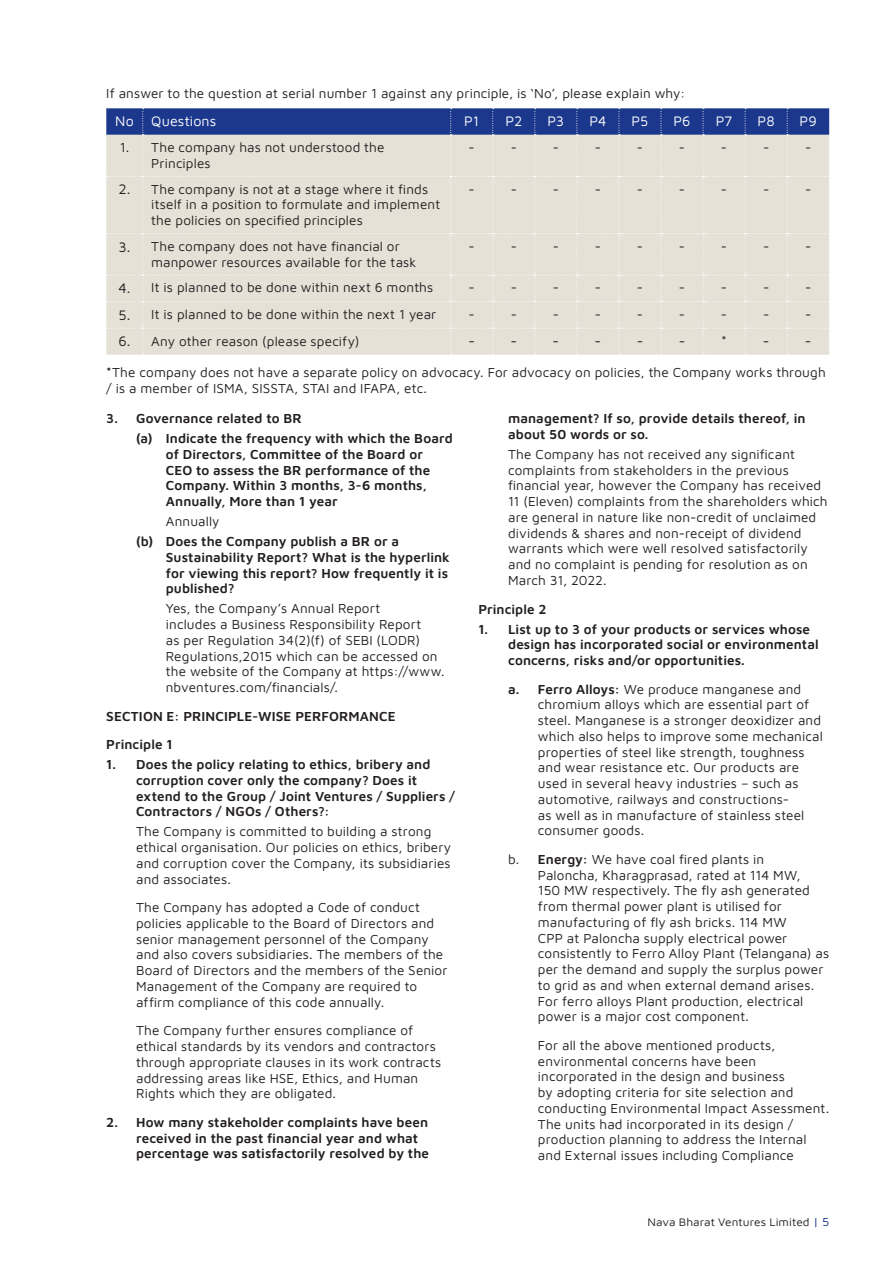
<style>
.page{position:relative;width:893px;height:1263px;background:#fff}
.page>*{position:absolute;margin:0;border:0;box-sizing:border-box;transform-origin:0 0}
.t1{font:14.25px "Maven Pro";letter-spacing:.005em;color:#fff}
.t2{font:14.25px "Maven Pro";color:#231f20}
.t3{font:13.5px/15.8px "Maven Pro";letter-spacing:.01em;color:#231f20}
.t4{font:600 13.5px/15.8px "Maven Pro";letter-spacing:.005em;color:#231f20}
.t5{font:11.25px "Maven Pro";letter-spacing:.005em;color:#231f20;scale:1.05 1}
.s1{font-size:14.25px}
.s2{font-weight:600}
.s3{font-size:12px;color:#1b388c}
</style>
<div class="page">
<svg style="left:106px;top:108px;width:724px;height:247px;background:#d0cfcf"></svg>
<p class="t3" style="left:106px;top:85px;width:580px">If answer to the question at serial number 1 against any principle, is ‘No’, please explain why:</p>
<p class="t1" style="left:115px;top:112px;width:103px">No Questions</p>
<p class="t1" style="left:464px;top:112px;width:17px">P1</p>
<p class="t1" style="left:505px;top:112px;width:18px">P2</p>
<p class="t1" style="left:547px;top:112px;width:18px">P3</p>
<p class="t1" style="left:589px;top:112px;width:19px">P4</p>
<p class="t1" style="left:632px;top:112px;width:18px">P5</p>
<p class="t1" style="left:673px;top:112px;width:19px">P6</p>
<p class="t1" style="left:716px;top:112px;width:18px">P7</p>
<p class="t1" style="left:758px;top:112px;width:19px">P8</p>
<p class="t1" style="left:799px;top:112px;width:19px">P9</p>
<p class="t3" style="left:151px;top:139px;width:235px;text-indent:-31px">1. The company has not understood the<br>Principles</p>
<p class="t3" style="left:469px;top:139px;width:8px">-</p>
<p class="t3" style="left:511px;top:139px;width:8px">-</p>
<p class="t3" style="left:553px;top:139px;width:8px">-</p>
<p class="t3" style="left:595px;top:139px;width:8px">-</p>
<p class="t3" style="left:637px;top:139px;width:8px">-</p>
<p class="t3" style="left:679px;top:139px;width:8px">-</p>
<p class="t3" style="left:721px;top:139px;width:8px">-</p>
<p class="t3" style="left:763px;top:139px;width:8px">-</p>
<p class="t3" style="left:805px;top:139px;width:8px">-</p>
<p class="t3" style="left:151px;top:180px;width:290px;text-indent:-33px"><span class="s1">2.</span> The company is not at a stage where it finds itself in a position to formulate and implement the policies on specified principles</p>
<p class="t3" style="left:469px;top:180px;width:8px">-</p>
<p class="t3" style="left:511px;top:180px;width:8px">-</p>
<p class="t3" style="left:553px;top:180px;width:8px">-</p>
<p class="t3" style="left:595px;top:180px;width:8px">-</p>
<p class="t3" style="left:637px;top:180px;width:8px">-</p>
<p class="t3" style="left:679px;top:180px;width:8px">-</p>
<p class="t3" style="left:721px;top:180px;width:8px">-</p>
<p class="t3" style="left:763px;top:180px;width:8px">-</p>
<p class="t3" style="left:805px;top:180px;width:8px">-</p>
<p class="t3" style="left:151px;top:238px;width:267px;text-indent:-33px"><span class="s1">3.</span> The company does not have financial or manpower resources available for the task</p>
<p class="t3" style="left:469px;top:238px;width:8px">-</p>
<p class="t3" style="left:511px;top:238px;width:8px">-</p>
<p class="t3" style="left:553px;top:238px;width:8px">-</p>
<p class="t3" style="left:595px;top:238px;width:8px">-</p>
<p class="t3" style="left:637px;top:238px;width:8px">-</p>
<p class="t3" style="left:679px;top:238px;width:8px">-</p>
<p class="t3" style="left:721px;top:238px;width:8px">-</p>
<p class="t3" style="left:763px;top:238px;width:8px">-</p>
<p class="t3" style="left:805px;top:238px;width:8px">-</p>
<p class="t3" style="left:119px;top:279px;width:316px"><span class="s1">4.</span> It is planned to be done within next 6 months</p>
<p class="t3" style="left:469px;top:279px;width:8px">-</p>
<p class="t3" style="left:511px;top:279px;width:8px">-</p>
<p class="t3" style="left:553px;top:279px;width:8px">-</p>
<p class="t3" style="left:595px;top:279px;width:8px">-</p>
<p class="t3" style="left:637px;top:279px;width:8px">-</p>
<p class="t3" style="left:679px;top:279px;width:8px">-</p>
<p class="t3" style="left:721px;top:279px;width:8px">-</p>
<p class="t3" style="left:763px;top:279px;width:8px">-</p>
<p class="t3" style="left:805px;top:279px;width:8px">-</p>
<p class="t3" style="left:119px;top:306px;width:319px"><span class="s1">5.</span> It is planned to be done within the next 1 year</p>
<p class="t3" style="left:469px;top:306px;width:8px">-</p>
<p class="t3" style="left:511px;top:306px;width:8px">-</p>
<p class="t3" style="left:553px;top:306px;width:8px">-</p>
<p class="t3" style="left:595px;top:306px;width:8px">-</p>
<p class="t3" style="left:637px;top:306px;width:8px">-</p>
<p class="t3" style="left:679px;top:306px;width:8px">-</p>
<p class="t3" style="left:721px;top:306px;width:8px">-</p>
<p class="t3" style="left:763px;top:306px;width:8px">-</p>
<p class="t3" style="left:805px;top:306px;width:8px">-</p>
<p class="t3" style="left:119px;top:332px;width:242px"><span class="s1">6.</span> Any other reason (please specify)</p>
<p class="t2" style="left:468px;top:332px;width:8px">-</p>
<p class="t2" style="left:510px;top:332px;width:8px">-</p>
<p class="t2" style="left:553px;top:332px;width:8px">-</p>
<p class="t2" style="left:595px;top:332px;width:8px">-</p>
<p class="t2" style="left:637px;top:332px;width:8px">-</p>
<p class="t2" style="left:679px;top:332px;width:8px">-</p>
<p class="t2" style="left:721px;top:332px;width:7px">*</p>
<p class="t2" style="left:763px;top:332px;width:8px">-</p>
<p class="t2" style="left:805px;top:332px;width:8px">-</p>
<p class="t3" style="left:106px;top:364px;width:721px"><span class="s2">*</span>The company does not have a separate policy on advocacy. For advocacy on policies, the Company works through / is a member of ISMA, SISSTA, STAI and IFAPA, etc.</p>
<p class="t4" style="left:136px;top:407px;width:318px;line-height:20px;text-indent:-30px">3. Governance related to BR<br>(a) Indicate the frequency with which the Board</p>
<p class="t4" style="left:166px;top:445px;width:266px">of Directors, Committee of the Board or CEO to assess the BR performance of the Company. Within 3 months, 3-6 months, Annually, More than 1 year</p>
<p class="t3" style="left:166px;top:513px;width:55px">Annually</p>
<p class="t4" style="left:166px;top:533px;width:286px;text-indent:-30px">(b) Does the Company publish a BR or a Sustainability Report? What is the hyperlink for viewing this report? How frequently it is published?</p>
<p class="t3" style="left:166px;top:600px;width:280px">Yes, the Company’s Annual Report<br>includes a Business Responsibility Report<br>as per Regulation 34(2)(f) of SEBI (LODR)<br>Regulations,2015 which can be accessed on the website of the Company at https://www. nbventures.com/financials/.</p>
<p class="t4" style="left:106px;top:701px;width:291px;line-height:28.5px">SECTION E: PRINCIPLE-WISE PERFORMANCE<br>Principle 1</p>
<p class="t4" style="left:136px;top:756px;width:321px;text-indent:-30px">1. Does the policy relating to ethics, bribery and corruption cover only the company? Does it extend to the Group / Joint Ventures / Suppliers / Contractors / NGOs / Others?:</p>
<p class="t3" style="left:136px;top:823px;width:317px">The Company is committed to building a strong ethical organisation. Our policies on ethics, bribery and corruption cover the Company, its subsidiaries and associates.</p>
<p class="t3" style="left:136px;top:899px;width:313px">The Company has adopted a Code of conduct policies applicable to the Board of Directors and senior management personnel of the Company and also covers subsidiaries. The members of the Board of Directors and the members of the Senior Management of the Company are required to affirm compliance of this code annually.</p>
<p class="t3" style="left:136px;top:1022px;width:307px">The Company further ensures compliance of ethical standards by its vendors and contractors through appropriate clauses in its work contracts addressing areas like HSE, Ethics, and Human Rights which they are obligated.</p>
<p class="t4" style="left:136px;top:1113px;width:295px;text-indent:-30px">2. How many stakeholder complaints have been received in the past financial year and what percentage was satisfactorily resolved by the</p>
<p class="t4" style="left:508px;top:410px;width:299px">management? If so, provide details thereof, in about 50 words or so.</p>
<p class="t3" style="left:508px;top:446px;width:321px">The Company has not received any significant complaints from stakeholders in the previous financial year, however the Company has received 11 (Eleven) complaints from the shareholders which are general in nature like non-credit of unclaimed dividends &amp; shares and non-receipt of dividend warrants which were well resolved satisfactorily and no complaint is pending for resolution as on March 31, 2022.</p>
<p class="t4" style="left:478px;top:600px;width:70px">Principle 2</p>
<p class="t4" style="left:508px;top:620px;width:312px;text-indent:-30px">1. List up to 3 of your products or services whose design has incorporated social or environmental concerns, risks and/or opportunities.</p>
<p class="t3" style="left:538px;top:680px;width:286px;text-indent:-30px"><span class="s2">a. Ferro Alloys:</span> We produce manganese and chromium alloys which are essential part of steel. Manganese is a stronger deoxidizer and which also helps to improve some mechanical properties of steel like strength, toughness and wear resistance etc. Our products are used in several heavy industries – such as automotive, railways and constructions-<br>as well as in manufacture of stainless steel consumer goods.</p>
<p class="t3" style="left:538px;top:850px;width:293px;text-indent:-30px">b. <span class="s2">Energy:</span> We have coal fired plants in<br>Paloncha, Kharagprasad, rated at 114 MW,<br>150 MW respectively. The fly ash generated from thermal power plant is utilised for manufacturing of fly ash bricks. 114 MW<br>CPP at Paloncha supply electrical power consistently to Ferro Alloy Plant (Telangana) as per the demand and supply the surplus power to grid as and when external demand arises.<br>For ferro alloys Plant production, electrical power is a major cost component.</p>
<p class="t3" style="left:538px;top:1036px;width:293px">For all the above mentioned products, environmental concerns have been incorporated in the design and business<br>by adopting criteria for site selection and conducting Environmental Impact Assessment.<br>The units had incorporated in its design / production planning to address the Internal and External issues including Compliance</p>
<p class="t5" style="left:647px;top:1214px;width:175px">Nava Bharat Ventures Limited <span class="s3">| 5</span></p>
</div>
